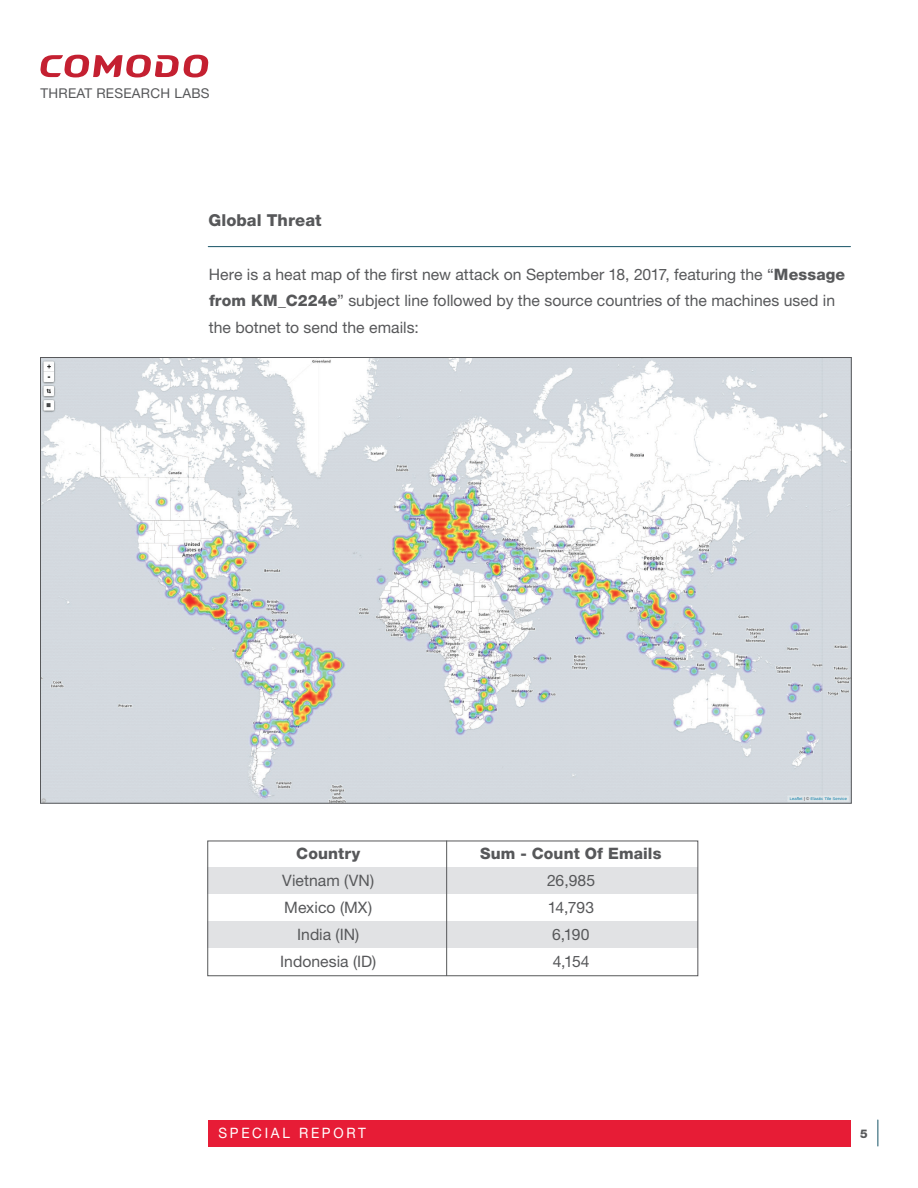
<style>
.page{position:relative;width:918px;height:1188px;background:#fff}
.page>*{position:absolute;margin:0;border:0;box-sizing:border-box;transform-origin:0 0}
.t1{font:800 16.5px "Helvetica Neue";letter-spacing:.005em;color:#57585a}
.t2{font:15.75px/26.7px "Helvetica Neue";color:#57585a}
.t3{font:800 15.75px "Helvetica Neue";letter-spacing:.01em;color:#57585a}
.t4{font:14.25px "Helvetica Neue";letter-spacing:.2em;color:#fff;scale:.94 1}
.t5{font:13.5px "Helvetica Neue";letter-spacing:.02em;color:#57585a}
.t6{font:800 12px "Helvetica Neue";color:#57585a}
.s1{font-weight:800}
</style>
<div class="page">
<svg style="left:40px;top:55px;width:168px;height:22px"></svg>
<div style="left:208px;top:1120px;width:642px;height:27px;background:#e71c36"></div>
<svg style="left:878px;top:1120px;width:1px;height:26px"></svg>
<div style="left:207px;top:867px;width:491px;height:27px;background:#e1e2e4"></div>
<div style="left:207px;top:921px;width:491px;height:27px;background:#e1e2e4"></div>
<div style="left:207px;top:841px;width:491px;height:135px;border:1px solid #57585a"></div>
<hr style="left:446px;top:841px;width:1px;height:135px;background:#57585a">
<hr style="left:208px;top:246px;width:643px;height:1px;background:#165366">
<img style="left:42px;top:359px;width:808px;height:443px">
<p class="t5" style="left:40px;top:85px;width:171px">THREAT RESEARCH LABS</p>
<p class="t1" style="left:208px;top:211px;width:115px">Global Threat</p>
<p class="t2" style="left:209px;top:261px;width:638px">Here is a heat map of the first new attack on September 18, 2017, featuring the “<span class="s1">Message from KM_C224e</span>” subject line followed by the source countries of the machines used in the botnet to send the emails:</p>
<p class="t3" style="left:296px;top:844px;width:65px">Country</p>
<p class="t3" style="left:480px;top:844px;width:183px">Sum - Count Of Emails</p>
<p class="t2" style="left:282px;top:867px;width:93px">Vietnam (VN)</p>
<p class="t2" style="left:547px;top:867px;width:50px">26,985</p>
<p class="t2" style="left:284px;top:894px;width:89px">Mexico (MX)</p>
<p class="t2" style="left:548px;top:894px;width:48px">14,793</p>
<p class="t2" style="left:297px;top:921px;width:64px">India (IN)</p>
<p class="t2" style="left:552px;top:921px;width:39px">6,190</p>
<p class="t2" style="left:280px;top:948px;width:98px">Indonesia (ID)</p>
<p class="t2" style="left:553px;top:948px;width:38px">4,154</p>
<p class="t4" style="left:218px;top:1124px;width:158px">SPECIAL REPORT</p>
<p class="t6" style="left:860px;top:1126px;width:9px">5</p>
</div>
